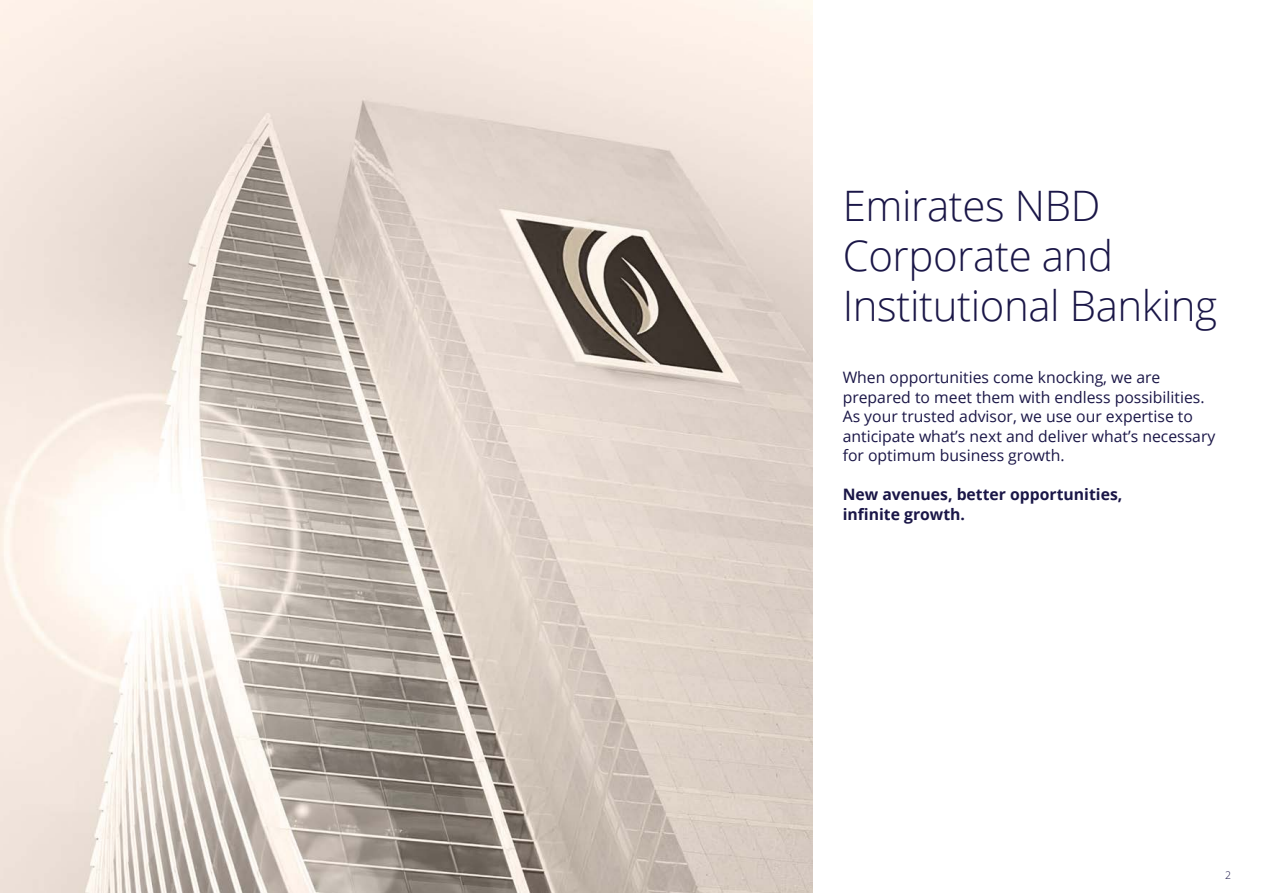
<style>
.page{position:relative;width:1263px;height:893px;background:#fff}
.page>*{position:absolute;margin:0;border:0;box-sizing:border-box;transform-origin:0 0}
.t1{font:300 42px/50.4px "Open Sans";letter-spacing:-.01em;color:#1a1647}
.t2{font:15.75px/19.5px "Open Sans";color:#1a1647}
.t3{font:700 15.75px/19.5px "Open Sans";color:#1a1647}
.t4{font:300 10.5px "Open Sans";color:#1a1647}
</style>
<div class="page">
<img style="left:0;top:0;width:812px;height:893px">
<p class="t1" style="left:843px;top:179px;width:376px">Emirates NBD<br>Corporate and<br>Institutional Banking</p>
<p class="t2" style="left:843px;top:367px;width:363px">When opportunities come knocking, we are prepared to meet them with endless possibilities.</p>
<p class="t2" style="left:843px;top:406px;width:352px">As your trusted advisor, we use our expertise to</p>
<p class="t2" style="left:843px;top:426px;width:374px">anticipate what’s next and deliver what’s necessary</p>
<p class="t2" style="left:843px;top:445px;width:223px">for optimum business growth.</p>
<p class="t3" style="left:843px;top:484px;width:281px">New avenues, better opportunities, infinite growth.</p>
<p class="t4" style="left:1225px;top:868px;width:7px">2</p>
</div>
